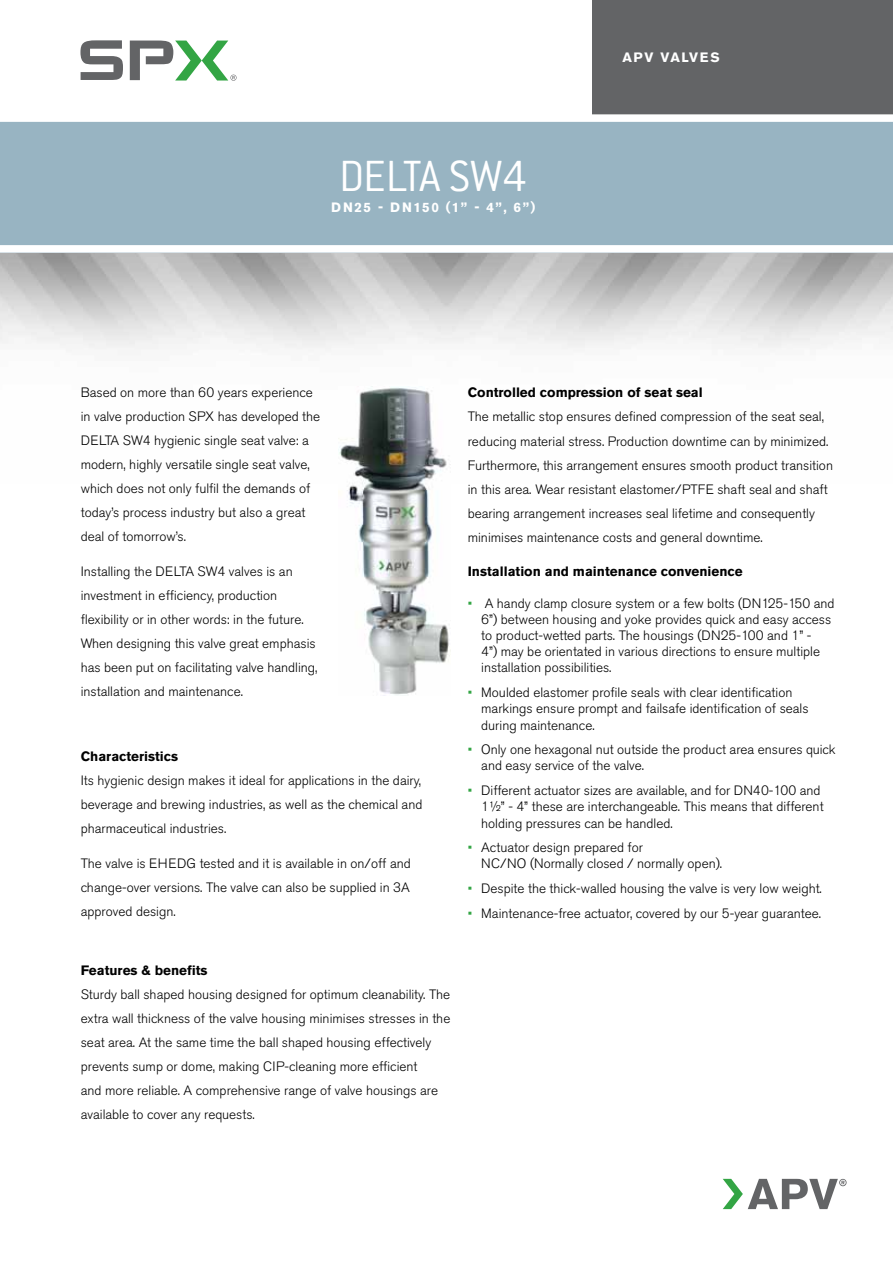
<style>
.page{position:relative;width:893px;height:1263px;background:#fff}
.page>*{position:absolute;margin:0;border:0;box-sizing:border-box;transform-origin:0 0}
.t1{font:300 48px "Conduit ITC Std";letter-spacing:-.02em;color:#fff}
.t2{font:300 13.5px/24px "Akzidenz Grotesk Pro";color:#000}
.t3{font:700 13.5px "Akzidenz Grotesk Pro";color:#000}
.t4{font:700 13.5px "Akzidenz Grotesk Pro";letter-spacing:.12em;color:#fff}
.s1{color:#33a544}
</style>
<div class="page">
<img style="left:339px;top:387px;width:112px;height:308px">
<div style="left:0;top:117px;width:893px;height:136px;background:#98b4c2"></div>
<div style="left:592px;top:0;width:301px;height:120px;background:#636466"></div>
<div style="left:0;top:114px;width:893px;height:8px;background:#fff"></div>
<div style="left:0;top:245px;width:893px;height:8px;background:#fff"></div>
<svg style="left:80px;top:40px;width:43px;height:40px"></svg>
<svg style="left:130px;top:41px;width:107px;height:40px"></svg>
<svg style="left:723px;top:1179px;width:124px;height:30px"></svg>
<h1 class="t1" style="left:339px;top:150px;width:189px">DELTA SW4</h1>
<p class="t4" style="left:331px;top:199px;width:206px">DN25 - DN150 (1” - 4”, 6”)</p>
<p class="t4" style="left:622px;top:49px;width:99px">APV Valves</p>
<p class="t2" style="left:81px;top:381px;width:241px">Based on more than 60 years experience in valve production SPX has developed the DELTA SW4 hygienic single seat valve: a modern, highly versatile single seat valve, which does not only fulfil the demands of today’s process industry but also a great deal of tomorrow’s.</p>
<p class="t2" style="left:81px;top:559px;width:238px">Installing the DELTA SW4 valves is an investment in efficiency, production flexibility or in other words: in the future.<br>When designing this valve great emphasis has been put on facilitating valve handling, installation and maintenance.</p>
<p class="t3" style="left:81px;top:748px;width:99px">Characteristics</p>
<p class="t2" style="left:81px;top:769px;width:343px;text-align:justify">Its hygienic design makes it ideal for applications in the dairy, beverage and brewing industries, as well as the chemical and pharmaceutical industries.</p>
<p class="t2" style="left:81px;top:851px;width:332px;text-align:justify">The valve is EHEDG tested and it is available in on/off and change-over versions. The valve can also be supplied in 3A approved design.</p>
<p class="t3" style="left:81px;top:961px;width:128px">Features &amp; benefits</p>
<p class="t2" style="left:81px;top:982px;width:371px">Sturdy ball shaped housing designed for optimum cleanability. The extra wall thickness of the valve housing minimises stresses in the seat area. At the same time the ball shaped housing effectively prevents sump or dome, making CIP-cleaning more efficient<br>and more reliable. A comprehensive range of valve housings are available to cover any requests.</p>
<p class="t3" style="left:468px;top:384px;width:237px">Controlled compression of seat seal</p>
<p class="t2" style="left:468px;top:405px;width:367px">The metallic stop ensures defined compression of the seat seal, reducing material stress. Production downtime can by minimized.<br>Furthermore, this arrangement ensures smooth product transition in this area. Wear resistant elastomer/PTFE shaft seal and shaft bearing arrangement increases seal lifetime and consequently minimises maintenance costs and general downtime.</p>
<p class="t3" style="left:468px;top:563px;width:276px">Installation and maintenance convenience</p>
<p class="t2" style="left:481px;top:595px;width:355px;line-height:16.2px;text-indent:-14px"><span class="s1">•</span> A handy clamp closure system or a few bolts (DN125-150 and 6”) between housing and yoke provides quick and easy access to product-wetted parts. The housings (DN25-100 and 1” -<br>4”) may be orientated in various directions to ensure multiple installation possibilities.</p>
<p class="t2" style="left:481px;top:684px;width:329px;line-height:16.2px;text-indent:-14px"><span class="s1">•</span> Moulded elastomer profile seals with clear identification markings ensure prompt and failsafe identification of seals during maintenance.</p>
<p class="t2" style="left:481px;top:741px;width:356px;line-height:16.2px;text-indent:-14px"><span class="s1">•</span> Only one hexagonal nut outside the product area ensures quick and easy service of the valve.</p>
<p class="t2" style="left:481px;top:782px;width:344px;line-height:16.2px;text-indent:-14px"><span class="s1">•</span> Different actuator sizes are available, and for DN40-100 and<br>1½” - 4” these are interchangeable. This means that different holding pressures can be handled.</p>
<p class="t2" style="left:481px;top:839px;width:242px;line-height:16.2px;text-indent:-14px"><span class="s1">•</span> Actuator design prepared for<br>NC/NO (Normally closed / normally open).</p>
<p class="t2" style="left:468px;top:876px;width:356px"><span class="s1">•</span> Despite the thick-walled housing the valve is very low weight.</p>
<p class="t2" style="left:468px;top:901px;width:355px"><span class="s1">•</span> Maintenance-free actuator, covered by our 5-year guarantee.</p>
</div>
